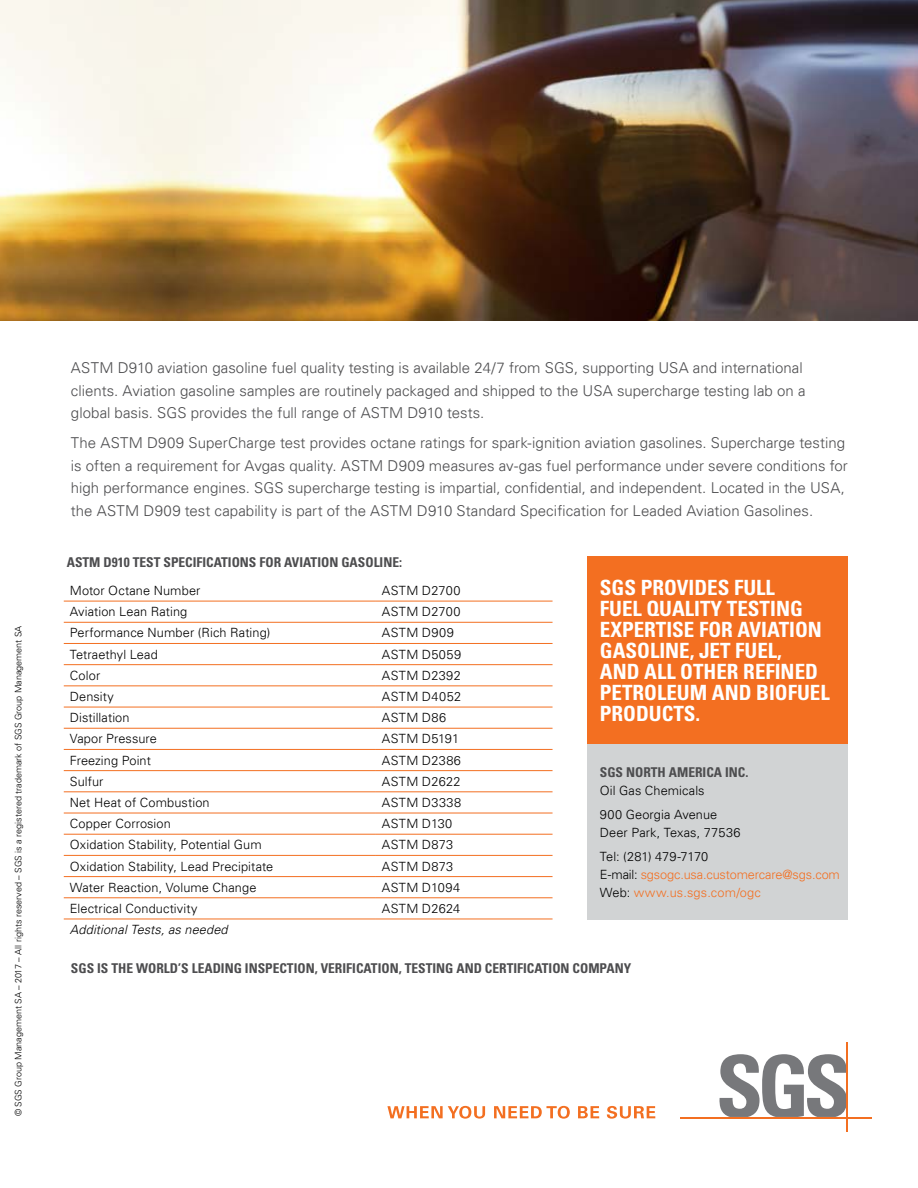
<style>
.page{position:relative;width:918px;height:1188px;background:#fff}
.page>*{position:absolute;margin:0;border:0;box-sizing:border-box;transform-origin:0 0}
.t1{font:700 condensed 21px/21px "Univers LT";color:#fff}
.t2{font:300 15px/22.5px "Univers LT";color:#4d4d4f}
.t3{font:700 condensed 13.5px "Univers LT";color:#4d4d4f}
.t4{font:300 12.75px/24.8px "Univers LT";letter-spacing:.01em;color:#000}
.t5{font:300 12.75px "Univers LT";letter-spacing:.03em;color:#000}
.t6{font:300 12.75px/18px "Univers LT";letter-spacing:-.01em;color:#f36f21}
.t7{font:italic 300 12.75px "Univers LT";letter-spacing:.01em;color:#000}
.t8{font:300 9px "Univers LT";color:#000}
.s1{color:#000}
</style>
<div class="page">
<div style="left:587px;top:744px;width:261px;height:176px;background:#d1d3d4"></div>
<svg style="left:387px;top:1106px;width:98px;height:13px"></svg>
<svg style="left:494px;top:1106px;width:76px;height:13px"></svg>
<svg style="left:578px;top:1106px;width:21px;height:12px"></svg>
<svg style="left:607px;top:1106px;width:48px;height:13px"></svg>
<svg style="left:719px;top:1054px;width:128px;height:63px"></svg>
<hr style="left:681px;top:1117px;width:191px;height:1px;background:#f36f21">
<hr style="left:847px;top:1042px;width:1px;height:89px;background:#f36f21">
<hr style="left:64px;top:601px;width:312px;height:1px;background:#f36f21">
<hr style="left:376px;top:601px;width:177px;height:1px;background:#f36f21">
<hr style="left:64px;top:622px;width:312px;height:1px;background:#f36f21">
<hr style="left:376px;top:622px;width:177px;height:1px;background:#f36f21">
<hr style="left:64px;top:643px;width:312px;height:1px;background:#f36f21">
<hr style="left:376px;top:643px;width:177px;height:1px;background:#f36f21">
<hr style="left:64px;top:664px;width:312px;height:1px;background:#f36f21">
<hr style="left:376px;top:664px;width:177px;height:1px;background:#f36f21">
<hr style="left:64px;top:685px;width:312px;height:1px;background:#f36f21">
<hr style="left:376px;top:685px;width:177px;height:1px;background:#f36f21">
<hr style="left:64px;top:707px;width:312px;height:1px;background:#f36f21">
<hr style="left:376px;top:707px;width:177px;height:1px;background:#f36f21">
<hr style="left:64px;top:728px;width:312px;height:1px;background:#f36f21">
<hr style="left:376px;top:728px;width:177px;height:1px;background:#f36f21">
<hr style="left:64px;top:749px;width:312px;height:1px;background:#f36f21">
<hr style="left:376px;top:749px;width:177px;height:1px;background:#f36f21">
<hr style="left:64px;top:770px;width:312px;height:1px;background:#f36f21">
<hr style="left:376px;top:770px;width:177px;height:1px;background:#f36f21">
<hr style="left:64px;top:791px;width:312px;height:1px;background:#f36f21">
<hr style="left:376px;top:791px;width:177px;height:1px;background:#f36f21">
<hr style="left:64px;top:813px;width:312px;height:1px;background:#f36f21">
<hr style="left:376px;top:813px;width:177px;height:1px;background:#f36f21">
<hr style="left:64px;top:834px;width:312px;height:1px;background:#f36f21">
<hr style="left:376px;top:834px;width:177px;height:1px;background:#f36f21">
<hr style="left:64px;top:855px;width:312px;height:1px;background:#f36f21">
<hr style="left:376px;top:855px;width:177px;height:1px;background:#f36f21">
<hr style="left:64px;top:876px;width:312px;height:1px;background:#f36f21">
<hr style="left:376px;top:876px;width:177px;height:1px;background:#f36f21">
<hr style="left:64px;top:897px;width:312px;height:1px;background:#f36f21">
<hr style="left:376px;top:897px;width:177px;height:1px;background:#f36f21">
<hr style="left:64px;top:919px;width:312px;height:1px;background:#f36f21">
<hr style="left:376px;top:919px;width:177px;height:1px;background:#f36f21">
<div style="left:587px;top:556px;width:261px;height:188px;background:#f36f21"></div>
<img style="left:0;top:0;width:918px;height:320px">
<p class="t8" style="left:13px;top:1116px;width:492px;rotate:-90deg">© SGS Group Management SA – 2017 – All rights reserved – SGS is a registered trademark of SGS Group Management SA</p>
<p class="t2" style="left:71px;top:357px;width:736px">ASTM D910 aviation gasoline fuel quality testing is available 24/7 from SGS, supporting USA and international clients. Aviation gasoline samples are routinely packaged and shipped to the USA supercharge testing lab on a global basis. SGS provides the full range of ASTM D910 tests.</p>
<p class="t2" style="left:71px;top:432px;width:778px">The ASTM D909 SuperCharge test provides octane ratings for spark-ignition aviation gasolines. Supercharge testing is often a requirement for Avgas quality. ASTM D909 measures av-gas fuel performance under severe conditions for high performance engines. SGS supercharge testing is impartial, confidential, and independent. Located in the USA, the ASTM D909 test capability is part of the ASTM D910 Standard Specification for Leaded Aviation Gasolines.</p>
<p class="t3" style="left:67px;top:554px;width:337px">ASTM D910 TEST SPECIFICATIONS FOR AVIATION GASOLINE:</p>
<p class="t4" style="left:70px;top:578px;width:132px">Motor Octane Number</p>
<p class="t4" style="left:382px;top:578px;width:80px">ASTM D2700</p>
<p class="t4" style="left:70px;top:599px;width:119px">Aviation Lean Rating</p>
<p class="t4" style="left:382px;top:599px;width:80px">ASTM D2700</p>
<p class="t4" style="left:70px;top:621px;width:202px">Performance Number (Rich Rating)</p>
<p class="t5" style="left:382px;top:625px;width:73px">ASTM D909</p>
<p class="t4" style="left:70px;top:642px;width:90px">Tetraethyl Lead</p>
<p class="t5" style="left:382px;top:646px;width:81px">ASTM D5059</p>
<p class="t4" style="left:70px;top:663px;width:32px">Color</p>
<p class="t5" style="left:382px;top:668px;width:80px">ASTM D2392</p>
<p class="t4" style="left:70px;top:684px;width:46px">Density</p>
<p class="t5" style="left:382px;top:689px;width:81px">ASTM D4052</p>
<p class="t4" style="left:70px;top:705px;width:61px">Distillation</p>
<p class="t4" style="left:382px;top:705px;width:66px">ASTM D86</p>
<p class="t4" style="left:70px;top:727px;width:89px">Vapor Pressure</p>
<p class="t4" style="left:382px;top:727px;width:79px">ASTM D5191</p>
<p class="t4" style="left:70px;top:748px;width:83px">Freezing Point</p>
<p class="t5" style="left:382px;top:752px;width:81px">ASTM D2386</p>
<p class="t4" style="left:70px;top:769px;width:35px">Sulfur</p>
<p class="t4" style="left:382px;top:769px;width:80px">ASTM D2622</p>
<p class="t4" style="left:70px;top:790px;width:141px">Net Heat of Combustion</p>
<p class="t5" style="left:382px;top:795px;width:81px">ASTM D3338</p>
<p class="t4" style="left:70px;top:811px;width:103px">Copper Corrosion</p>
<p class="t4" style="left:382px;top:811px;width:72px">ASTM D130</p>
<p class="t4" style="left:70px;top:832px;width:194px">Oxidation Stability, Potential Gum</p>
<p class="t4" style="left:382px;top:832px;width:73px">ASTM D873</p>
<p class="t4" style="left:70px;top:854px;width:205px">Oxidation Stability, Lead Precipitate</p>
<p class="t4" style="left:382px;top:854px;width:73px">ASTM D873</p>
<p class="t4" style="left:70px;top:875px;width:188px">Water Reaction, Volume Change</p>
<p class="t5" style="left:382px;top:880px;width:80px">ASTM D1094</p>
<p class="t4" style="left:70px;top:896px;width:129px">Electrical Conductivity</p>
<p class="t4" style="left:382px;top:896px;width:80px">ASTM D2624</p>
<p class="t7" style="left:70px;top:922px;width:159px">Additional Tests, as needed</p>
<h1 class="t1" style="left:600px;top:577px;width:231px">SGS PROVIDES FULL<br>FUEL QUALITY TESTING<br>EXPERTISE FOR AVIATION<br>GASOLINE, JET FUEL,<br>AND ALL OTHER REFINED<br>PETROLEUM AND BIOFUEL<br>PRODUCTS.</h1>
<p class="t3" style="left:600px;top:764px;width:150px">SGS NORTH AMERICA INC.</p>
<p class="t4" style="left:600px;top:778px;width:119px">Oil Gas Chemicals<br>900 Georgia Avenue</p>
<p class="t4" style="left:600px;top:821px;width:142px;line-height:24px">Deer Park, Texas, 77536<br>Tel: (281) 479-7170</p>
<p class="t6" style="left:600px;top:866px;width:242px"><span class="s1">E-mail:</span> sgsogc.usa.customercare@sgs.com<br><span class="s1">Web:</span> www.us.sgs.com/ogc</p>
<p class="t3" style="left:71px;top:960px;width:562px">SGS IS THE WORLD’S LEADING INSPECTION, VERIFICATION, TESTING AND CERTIFICATION COMPANY</p>
</div>
